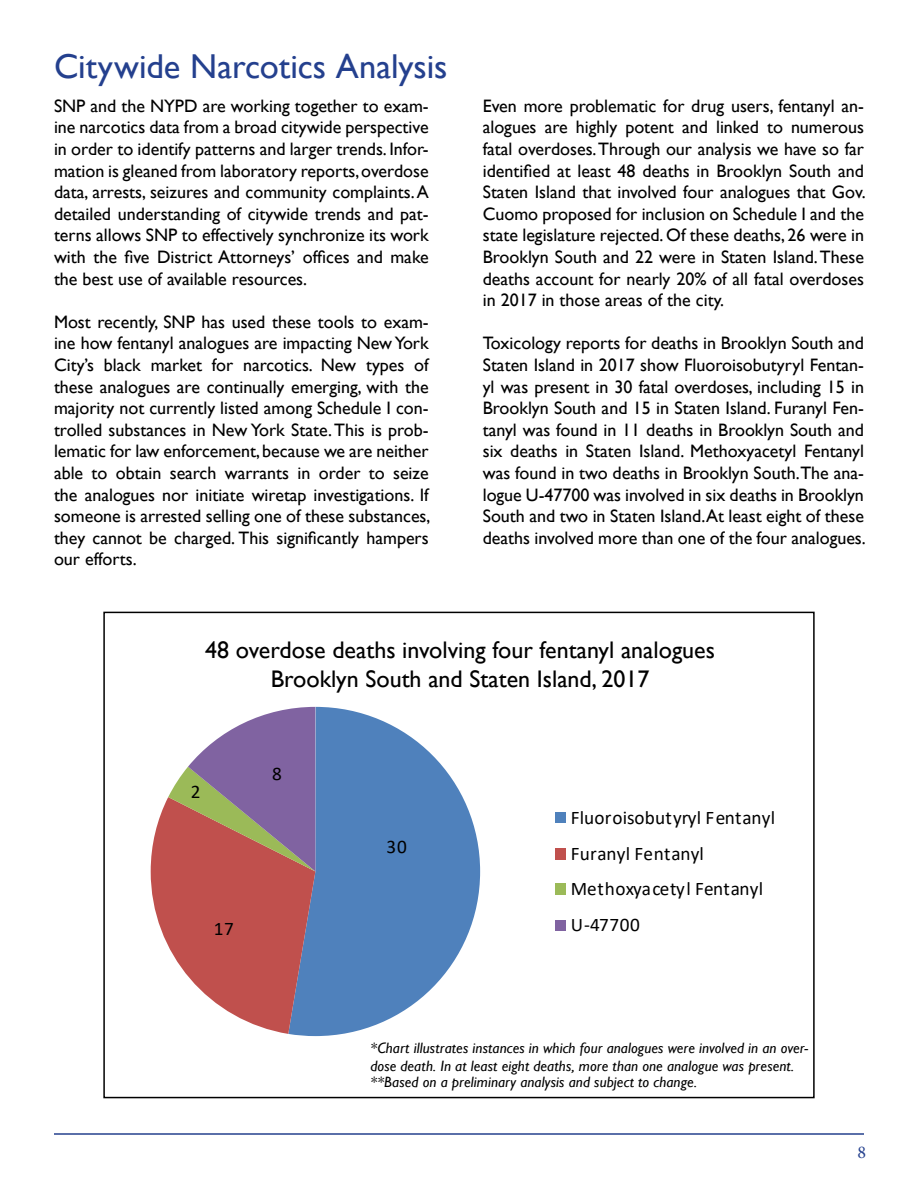
<style>
.page{position:relative;width:918px;height:1188px;background:#fff}
.page>*{position:absolute;margin:0;border:0;box-sizing:border-box;transform-origin:0 0}
.t1{font:34.5px "Gill Sans";color:#24408e}
.t2{font:24px/28.8px "Gill Sans";color:#000;text-align:center}
.t3{font:19.2px/35.7px "Calibri";letter-spacing:.01em;color:#000}
.t4{font:18px/21.6px "Gill Sans";color:#000;text-align:justify}
.t5{font:18px "Minion Pro";color:#24408e}
.t6{font:italic 15px/18px "Gill Sans";letter-spacing:.01em;color:#000}
</style>
<div class="page">
<hr style="left:54px;top:1133px;width:810px;height:2px;background:#24408e">
<svg style="left:150px;top:706px;width:416px;height:331px"></svg>
<div style="left:103px;top:612px;width:712px;height:486px;border:2px solid #000"></div>
<h1 class="t1" style="left:54px;top:46px;width:395px">Citywide Narcotics Analysis</h1>
<p class="t4" style="left:54px;top:95px;width:376px">SNP and the NYPD are working together to exam&shy;ine narcotics data from a broad citywide perspective in order to identify patterns and larger trends. Infor&shy;mation is gleaned from laboratory reports, overdose data, arrests, seizures and community complaints. A detailed understanding of citywide trends and pat&shy;terns allows SNP to effectively synchronize its work with the five District Attorneys’ offices and make the best use of available resources.</p>
<p class="t4" style="left:54px;top:311px;width:378px">Most recently, SNP has used these tools to exam&shy;ine how fentanyl analogues are impacting New York City’s black market for narcotics. New types of these analogues are continually emerging, with the majority not currently listed among Schedule I con&shy;trolled substances in New York State. This is prob&shy;lematic for law enforcement, because we are neither able to obtain search warrants in order to seize the analogues nor initiate wiretap investigations. If someone is arrested selling one of these substances, they cannot be charged. This significantly hampers our efforts.</p>
<p class="t4" style="left:483px;top:95px;width:385px">Even more problematic for drug users, fentanyl an&shy;alogues are highly potent and linked to numerous fatal overdoses. Through our analysis we have so far identified at least 48 deaths in Brooklyn South and Staten Island that involved four analogues that Gov.<br>Cuomo proposed for inclusion on Schedule I and the state legislature rejected. Of these deaths, 26 were in Brooklyn South and 22 were in Staten Island. These deaths account for nearly 20% of all fatal overdoses in 2017 in those areas of the city.</p>
<p class="t4" style="left:483px;top:333px;width:385px">Toxicology reports for deaths in Brooklyn South and Staten Island in 2017 show Fluoroisobutyryl Fentan&shy;yl was present in 30 fatal overdoses, including 15 in Brooklyn South and 15 in Staten Island. Furanyl Fen&shy;tanyl was found in 11 deaths in Brooklyn South and six deaths in Staten Island. Methoxyacetyl Fentanyl was found in two deaths in Brooklyn South.The ana&shy;logue U-47700 was involved in six deaths in Brooklyn South and two in Staten Island.At least eight of these deaths involved more than one of the four analogues.</p>
<h2 class="t2" style="left:205px;top:636px;width:511px">48 overdose deaths involving four fentanyl analogues<br>Brooklyn South and Staten Island, 2017</h2>
<p class="t3" style="left:191px;top:773px;width:11px">2</p>
<p class="t3" style="left:272px;top:755px;width:11px">8</p>
<p class="t3" style="left:214px;top:910px;width:22px">17</p>
<p class="t3" style="left:387px;top:828px;width:22px">30</p>
<p class="t3" style="left:571px;top:799px;width:206px">Fluoroisobutyryl Fentanyl<br>Furanyl Fentanyl<br>Methoxyacetyl Fentanyl<br>U-47700</p>
<p class="t6" style="left:370px;top:1039px;width:439px">*Chart illustrates instances in which four analogues were involved in an over&shy;dose death. In at least eight deaths, more than one analogue was present.</p>
<p class="t6" style="left:370px;top:1074px;width:328px">**Based on a preliminary analysis and subject to change.</p>
<p class="t5" style="left:858px;top:1140px;width:10px">8</p>
</div>
